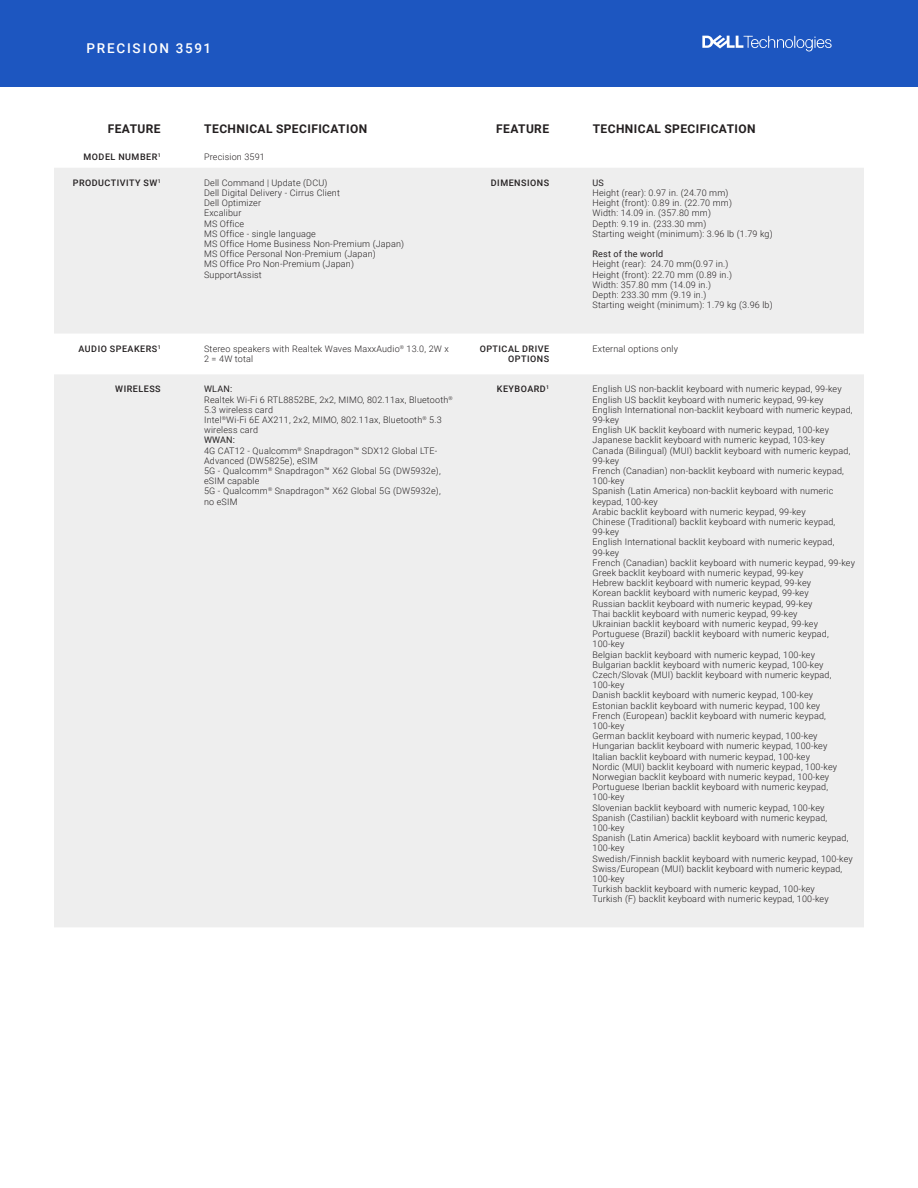
<style>
.page{position:relative;width:918px;height:1188px;background:#fff}
.page>*{position:absolute;margin:0;border:0;box-sizing:border-box;transform-origin:0 0}
.t1{font:500 13.5px "Roboto";letter-spacing:.135em;color:#fff}
.t2{font:700 12px "Roboto";letter-spacing:.035em;color:#231f20}
.t3{font:300 9px/10.2px "Roboto";letter-spacing:.02em;color:#231f20}
.t4{font:500 9px/10.2px "Roboto";letter-spacing:.055em;color:#231f20;text-align:right}
.t5{font:9px "Roboto";letter-spacing:.02em;color:#231f20}
.s1{font-weight:400}
</style>
<div class="page">
<div style="left:0;top:0;width:918px;height:86px;background:#1d56c0"></div>
<svg style="left:702px;top:35px;width:130px;height:16px"></svg>
<div style="left:54px;top:168px;width:810px;height:759px;background:#eee"></div>
<h1 class="t1" style="left:86px;top:39px;width:126px">PRECISION 3591</h1>
<h2 class="t2" style="left:108px;top:120px;width:54px">FEATURE</h2>
<h2 class="t2" style="left:204px;top:120px;width:164px">TECHNICAL SPECIFICATION</h2>
<h2 class="t2" style="left:496px;top:120px;width:54px">FEATURE</h2>
<h2 class="t2" style="left:593px;top:120px;width:164px">TECHNICAL SPECIFICATION</h2>
<p class="t4" style="left:84px;top:152px;width:79px">MODEL NUMBER<sup>1</sup></p>
<p class="t3" style="left:204px;top:152px;width:62px">Precision 3591</p>
<p class="t4" style="left:73px;top:177px;width:89px">PRODUCTIVITY SW<sup>1</sup></p>
<p class="t3" style="left:204px;top:177px;width:202px">Dell Command | Update (DCU)<br>Dell Digital Delivery - Cirrus Client<br>Dell Optimizer<br>Excalibur<br>MS Office<br>MS Office - single language<br>MS Office Home Business Non-Premium (Japan)<br>MS Office Personal Non-Premium (Japan)<br>MS Office Pro Non-Premium (Japan)<br>SupportAssist</p>
<p class="t4" style="left:491px;top:177px;width:60px">DIMENSIONS</p>
<p class="t5" style="left:593px;top:176px;width:13px">US</p>
<p class="t3" style="left:593px;top:187px;width:182px">Height (rear): 0.97 in. (24.70 mm)<br>Height (front): 0.89 in. (22.70 mm)<br>Width: 14.09 in. (357.80 mm)<br>Depth: 9.19 in. (233.30 mm)<br>Starting weight (minimum): 3.96 lb (1.79 kg)</p>
<p class="t5" style="left:593px;top:248px;width:72px">Rest of the world</p>
<p class="t3" style="left:593px;top:259px;width:182px">Height (rear): 24.70 mm(0.97 in.)<br>Height (front): 22.70 mm (0.89 in.)<br>Width: 357.80 mm (14.09 in.)<br>Depth: 233.30 mm (9.19 in.)<br>Starting weight (minimum): 1.79 kg (3.96 lb)</p>
<p class="t4" style="left:79px;top:343px;width:84px">AUDIO SPEAKERS<sup>1</sup></p>
<p class="t3" style="left:204px;top:343px;width:246px">Stereo speakers with Realtek Waves MaxxAudio<sup>®</sup> 13.0, 2W x<br>2 = 4W total</p>
<p class="t4" style="left:480px;top:343px;width:71px">OPTICAL DRIVE<br>OPTIONS</p>
<p class="t3" style="left:593px;top:343px;width:87px">External options only</p>
<p class="t4" style="left:115px;top:384px;width:47px">WIRELESS</p>
<p class="t3" style="left:204px;top:384px;width:250px"><span class="s1">WLAN:<br></span>Realtek Wi-Fi 6 RTL8852BE, 2x2, MIMO, 802.11ax, Bluetooth<sup>®<br></sup>5.3 wireless card<br>Intel<sup>®</sup>Wi-Fi 6E AX211, 2x2, MIMO, 802.11ax, Bluetooth<sup>®</sup> 5.3 wireless card</p>
<p class="t3" style="left:204px;top:435px;width:238px"><span class="s1">WWAN:<br></span>4G CAT12 - Qualcomm<sup>®</sup> Snapdragon™ SDX12 Global LTE-<br>Advanced (DW5825e), eSIM<br>5G - Qualcomm<sup>®</sup> Snapdragon™ X62 Global 5G (DW5932e), eSIM capable<br>5G - Qualcomm<sup>®</sup> Snapdragon™ X62 Global 5G (DW5932e), no eSIM</p>
<p class="t4" style="left:497px;top:384px;width:54px">KEYBOARD<sup>1</sup></p>
<p class="t3" style="left:593px;top:384px;width:264px">English US non-backlit keyboard with numeric keypad, 99-key English US backlit keyboard with numeric keypad, 99-key English International non-backlit keyboard with numeric keypad, 99-key<br>English UK backlit keyboard with numeric keypad, 100-key Japanese backlit keyboard with numeric keypad, 103-key Canada (Bilingual) (MUI) backlit keyboard with numeric keypad, 99-key<br>French (Canadian) non-backlit keyboard with numeric keypad, 100-key<br>Spanish (Latin America) non-backlit keyboard with numeric keypad, 100-key<br>Arabic backlit keyboard with numeric keypad, 99-key<br>Chinese (Traditional) backlit keyboard with numeric keypad, 99-key<br>English International backlit keyboard with numeric keypad, 99-key<br>French (Canadian) backlit keyboard with numeric keypad, 99-key Greek backlit keyboard with numeric keypad, 99-key<br>Hebrew backlit keyboard with numeric keypad, 99-key<br>Korean backlit keyboard with numeric keypad, 99-key<br>Russian backlit keyboard with numeric keypad, 99-key<br>Thai backlit keyboard with numeric keypad, 99-key<br>Ukrainian backlit keyboard with numeric keypad, 99-key Portuguese (Brazil) backlit keyboard with numeric keypad, 100-key<br>Belgian backlit keyboard with numeric keypad, 100-key Bulgarian backlit keyboard with numeric keypad, 100-key Czech/Slovak (MUI) backlit keyboard with numeric keypad, 100-key<br>Danish backlit keyboard with numeric keypad, 100-key<br>Estonian backlit keyboard with numeric keypad, 100 key<br>French (European) backlit keyboard with numeric keypad, 100-key<br>German backlit keyboard with numeric keypad, 100-key Hungarian backlit keyboard with numeric keypad, 100-key<br>Italian backlit keyboard with numeric keypad, 100-key<br>Nordic (MUI) backlit keyboard with numeric keypad, 100-key Norwegian backlit keyboard with numeric keypad, 100-key Portuguese Iberian backlit keyboard with numeric keypad, 100-key<br>Slovenian backlit keyboard with numeric keypad, 100-key Spanish (Castilian) backlit keyboard with numeric keypad, 100-key<br>Spanish (Latin America) backlit keyboard with numeric keypad, 100-key<br>Swedish/Finnish backlit keyboard with numeric keypad, 100-key Swiss/European (MUI) backlit keyboard with numeric keypad, 100-key<br>Turkish backlit keyboard with numeric keypad, 100-key<br>Turkish (F) backlit keyboard with numeric keypad, 100-key</p>
</div>
